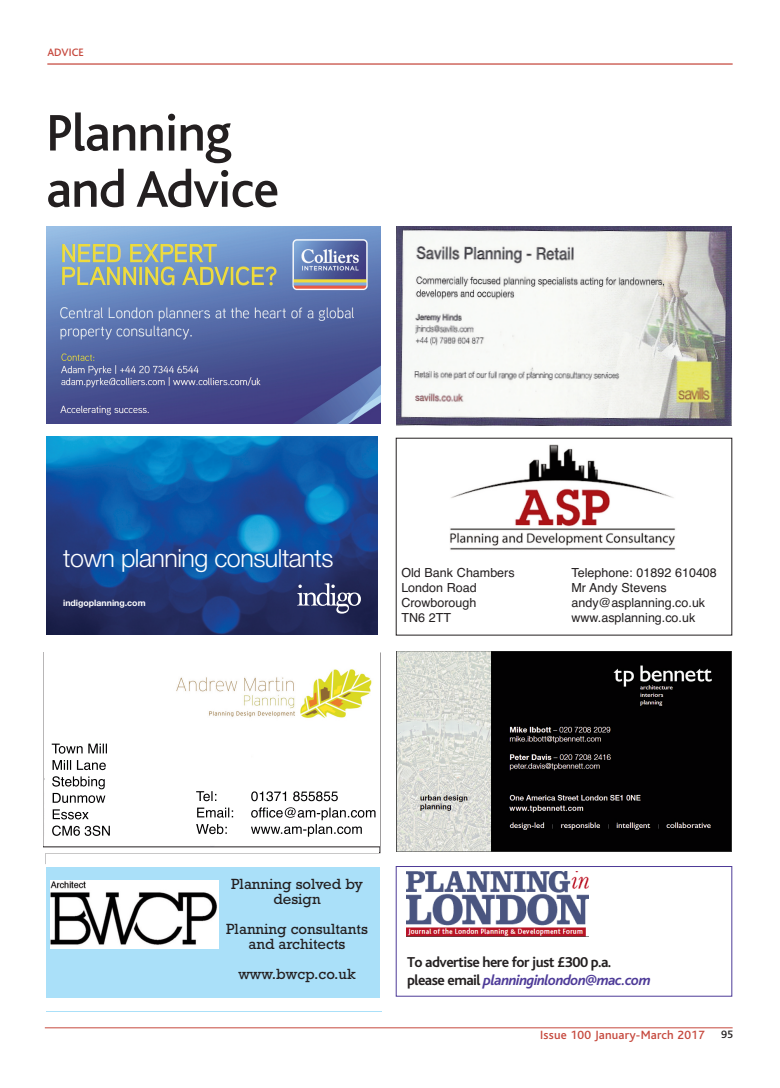
<style>
.page{position:relative;width:780px;height:1088px;background:#fff}
.page>*{position:absolute;margin:0;border:0;box-sizing:border-box;transform-origin:0 0}
.t1{font:500 53.75px/56.2px "Bliss";letter-spacing:-.015em;color:#231f20}
.t2{font:300 53.75px/56.2px "Bliss";letter-spacing:-.015em;color:#231f20}
.t3{font:300 25px "Helvetica Neue";letter-spacing:-.02em;color:#fff}
.t4{font:15px/15px "Rockwell";color:#231f20;text-align:center}
.t5{font:700 15px/18px "Bliss";letter-spacing:-.035em;color:#231f20}
.t6{font:12.5px/15px "Helvetica";color:#231f20}
.t7{font:500 12.5px "Bliss";letter-spacing:.015em;color:#c6493e}
.t8{font:500 11.25px "Bliss";letter-spacing:.005em;color:#c6493e}
.t9{font:500 11.25px "Bliss";color:#231f20}
.t10{font:700 8.75px "Helvetica Neue";color:#fff}
.s1{font-style:italic;color:#4e3b98}
</style>
<div class="page">
<hr style="left:47px;top:63px;width:685px;height:2px;background:#c6493e">
<hr style="left:45px;top:1027px;width:687px;height:1px;background:#c6493e">
<img style="left:46px;top:226px;width:334px;height:197px">
<svg style="left:46px;top:438px;width:334px;height:200px"></svg>
<img style="left:396px;top:651px;width:335px;height:201px">
<div style="left:46px;top:867px;width:334px;height:130px;background:#aae0f9"></div>
<img style="left:51px;top:880px;width:168px;height:68px">
<img style="left:406px;top:871px;width:182px;height:66px">
<div style="left:396px;top:866px;width:336px;height:130px;border:1px solid #4e3b98"></div>
<img style="left:46px;top:437px;width:331px;height:197px">
<svg style="left:297px;top:583px;width:64px;height:31px;background:#54597f"></svg>
<img style="left:450px;top:445px;width:226px;height:105px">
<img style="left:396px;top:226px;width:336px;height:199px">
<div style="left:43px;top:652px;width:336px;height:200px;background:linear-gradient(to right,#fff,#fff)"></div>
<svg style="left:43px;top:652px;width:336px;height:195px"></svg>
<p class="t8" style="left:47px;top:47px;width:38px">ADVICE</p>
<h1 class="t2" style="left:44px;top:90px;width:224px">Planning and Advice</h1>
<h1 class="t1" style="left:46px;top:106px;width:235px">Planning and Advice</h1>
<h2 class="t3" style="left:63px;top:543px;width:272px">town planning consultants</h2>
<p class="t10" style="left:63px;top:597px;width:84px">indigoplanning.com</p>
<p class="t6" style="left:401px;top:565px;width:115px">Old Bank Chambers<br>London Road<br>Crowborough<br>TN6 2TT</p>
<p class="t6" style="left:571px;top:565px;width:147px">Telephone: 01892 610408<br>Mr Andy Stevens andy@asplanning.co.uk www.asplanning.co.uk</p>
<p class="t4" style="left:231px;top:876px;width:133px">Planning solved by design</p>
<p class="t4" style="left:226px;top:921px;width:143px">Planning consultants and architects</p>
<p class="t4" style="left:238px;top:966px;width:119px">www.bwcp.co.uk</p>
<p class="t5" style="left:407px;top:953px;width:245px">To advertise here for just £300 p.a. please email <span class="s1">planninginlondon@mac.com</span></p>
<p class="t7" style="left:540px;top:1028px;width:166px">Issue 100 January-March 2017</p>
<p class="t9" style="left:721px;top:1028px;width:14px">95</p>
</div>
